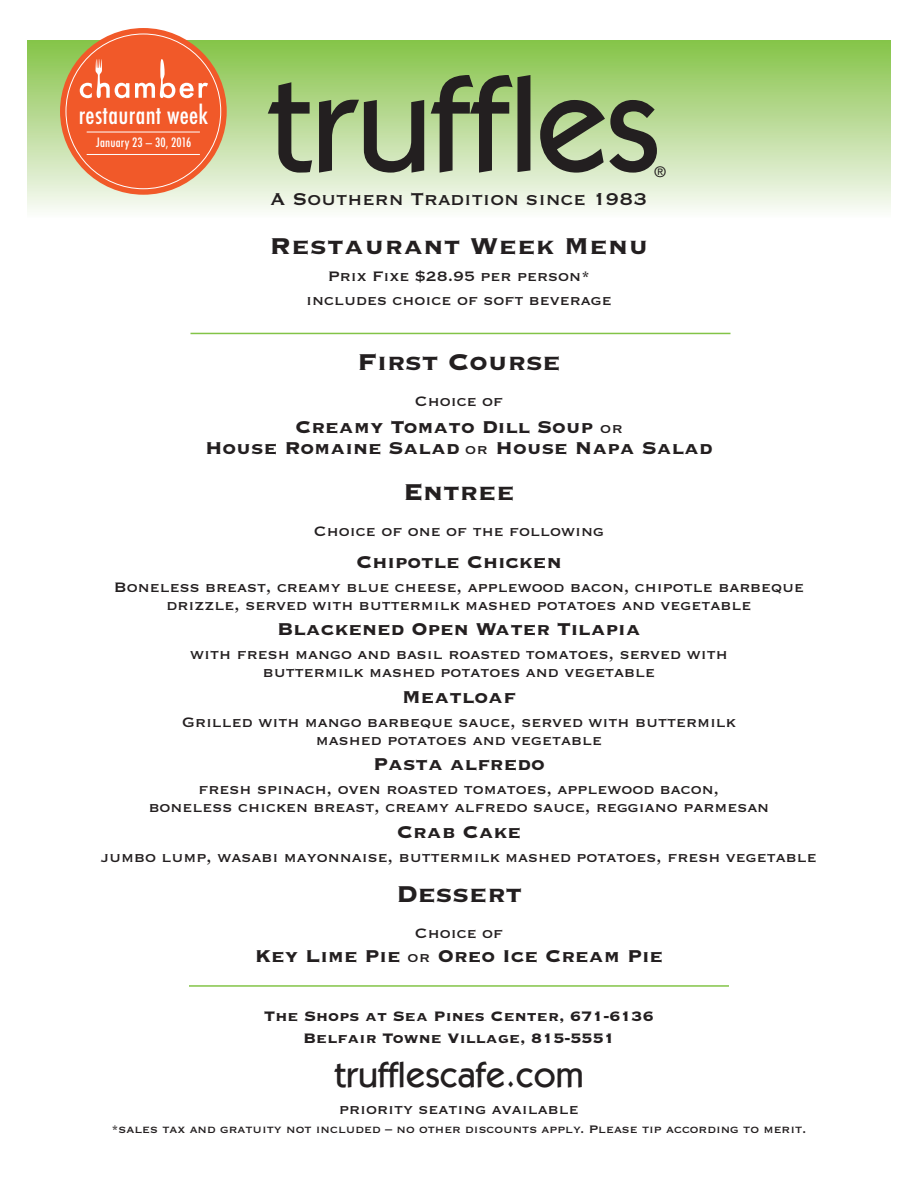
<style>
.page{position:relative;width:918px;height:1188px;background:#fff}
.page>*{position:absolute;margin:0;border:0;box-sizing:border-box;transform-origin:0 0}
.t1{font:500 36px "Itc Kabel";color:#231f20}
.t2{font:30px "Copperplate Thirty Three BC";color:#231f20}
.t3{font:500 condensed 24.6px "Futura";letter-spacing:.01em;color:#fff}
.t4{font:22.5px/21px "Copperplate Thirty Three BC";color:#231f20;text-align:center}
.t5{font:22.5px "Copperplate Thirty One BC";color:#231f20}
.t6{font:18px/18px "Copperplate Thirty One BC";color:#231f20;text-align:center}
.t7{font:18px/22.5px "Copperplate Thirty Three BC";letter-spacing:.005em;color:#231f20;text-align:center}
.t8{font:14.7px "Helvetica";color:#231f20}
.t9{font:14.25px "Copperplate Thirty One BC";color:#231f20}
.t10{font:500 condensed 12.6px "Futura";letter-spacing:.01em;color:#fff}
.s1{font-family:"Copperplate Thirty One BC";font-size:18px}
</style>
<div class="page">
<div style="left:27px;top:40px;width:864px;height:178px;background:linear-gradient(to bottom,#85c246,#fafbf8)"></div>
<svg style="left:268px;top:75px;width:389px;height:98px;background:#83976c"></svg>
<hr style="left:189px;top:985px;width:540px;height:2px;background:#83c447">
<hr style="left:190px;top:333px;width:540px;height:1px;background:#83c447">
<div style="left:60px;top:28px;width:167px;height:167px;background:#f15929;border-radius:50%"></div>
<hr style="left:87px;top:132px;width:113px;height:1px;background:#fff">
<hr style="left:87px;top:154px;width:113px;height:1px;background:#fff">
<svg style="left:135px;top:59px;width:73px;height:39px"></svg>
<svg style="left:80px;top:59px;width:49px;height:39px"></svg>
<h3 class="t3" style="left:79px;top:99px;width:131px">restaurant week</h3>
<p class="t10" style="left:96px;top:134px;width:97px">January 23 — 30, 2016</p>
<p class="t5" style="left:271px;top:184px;width:378px">A Southern Tradition since 1983</p>
<h2 class="t2" style="left:270px;top:226px;width:380px">Restaurant Week Menu</h2>
<p class="t6" style="left:306px;top:263px;width:307px;line-height:24px">Prix Fixe $28.95 per person* includes choice of soft beverage</p>
<p class="t8" style="left:655px;top:166px;width:12px">®</p>
<h2 class="t2" style="left:357px;top:342px;width:205px">First Course</h2>
<p class="t6" style="left:415px;top:390px;width:90px">Choice of</p>
<p class="t4" style="left:205px;top:414px;width:509px">Creamy Tomato Dill Soup <span class="s1">or<br></span>House Romaine Salad <span class="s1">or</span> House Napa Salad</p>
<h2 class="t2" style="left:403px;top:472px;width:113px">Entree</h2>
<p class="t6" style="left:314px;top:521px;width:292px">Choice of one of the following</p>
<p class="t4" style="left:356px;top:549px;width:207px">Chipotle Chicken</p>
<p class="t6" style="left:114px;top:576px;width:692px">Boneless breast, creamy blue cheese, applewood bacon, chipotle barbeque drizzle, served with buttermilk mashed potatoes and vegetable</p>
<p class="t4" style="left:277px;top:617px;width:365px">Blackened Open Water Tilapia</p>
<p class="t6" style="left:190px;top:644px;width:539px">with fresh mango and basil roasted tomatoes, served with buttermilk mashed potatoes and vegetable</p>
<p class="t4" style="left:402px;top:684px;width:115px">Meatloaf</p>
<p class="t6" style="left:182px;top:711px;width:555px">Grilled with mango barbeque sauce, served with buttermilk mashed potatoes and vegetable</p>
<p class="t4" style="left:373px;top:752px;width:173px">Pasta alfredo</p>
<p class="t6" style="left:149px;top:779px;width:622px">fresh spinach, oven roasted tomatoes, applewood bacon,<br>boneless chicken breast, creamy alfredo sauce, reggiano parmesan</p>
<p class="t4" style="left:397px;top:819px;width:126px">Crab Cake</p>
<p class="t6" style="left:101px;top:846px;width:717px">jumbo lump, wasabi mayonnaise, buttermilk mashed potatoes, fresh vegetable</p>
<h2 class="t2" style="left:396px;top:874px;width:128px">Dessert</h2>
<p class="t6" style="left:415px;top:923px;width:90px">Choice of</p>
<p class="t4" style="left:255px;top:944px;width:410px">Key Lime Pie <span class="s1">or</span> Oreo Ice Cream Pie</p>
<p class="t7" style="left:264px;top:1003px;width:391px">The Shops at Sea Pines Center, 671-6136<br>Belfair Towne Village, 815-5551</p>
<h1 class="t1" style="left:334px;top:1062px;width:251px">trufflescafe.com</h1>
<p class="t6" style="left:339px;top:1099px;width:241px">priority seating available</p>
<p class="t9" style="left:111px;top:1120px;width:697px">*sales tax and gratuity not included – no other discounts apply. Please tip according to merit.</p>
</div>
